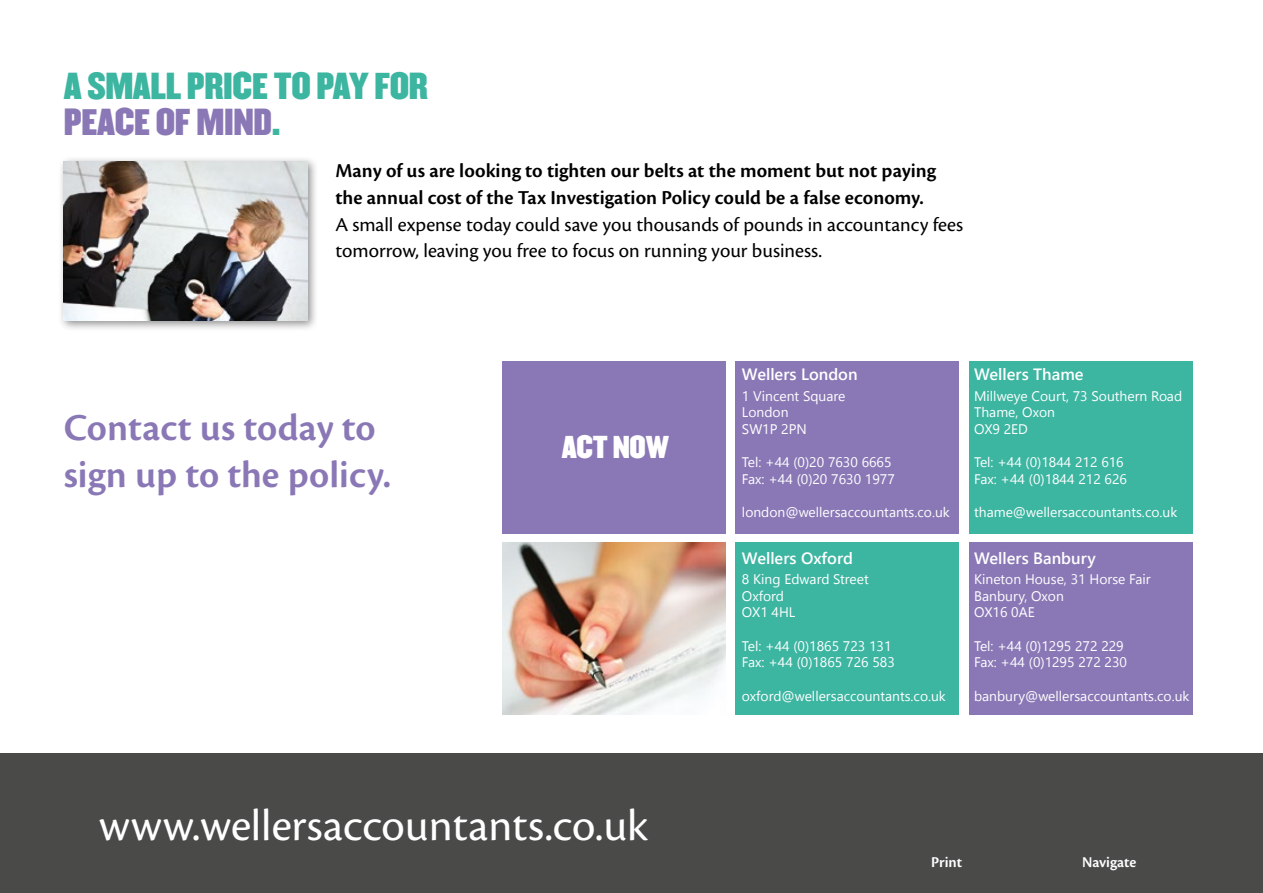
<style>
.page{position:relative;width:1263px;height:893px;background:#fff}
.page>*{position:absolute;margin:0;border:0;box-sizing:border-box;transform-origin:0 0}
.t1{font:46.5px "Cronos Pro";color:#fff}
.subhead{font:600 39.45px/47.4px "Cronos Pro";color:#8a78b6}
.subhead-2{font:33px/36px "Champion HTF Middleweight";letter-spacing:-.01em;color:#3cb5a1}
.subhead-3{font:27.75px "Champion HTF Middleweight";letter-spacing:-.01em;color:#fff}
.text{font:600 20.55px/26.7px "Cronos Pro";color:#000}
.t2{font:600 16.35px "Segoe UI";color:#fff}
.t3{font:600 15.6px "Cronos Pro";color:#fff}
.t4{font:13.8px "Segoe UI";color:#fff}
.s1{color:#8a78b6}
.s2{font-weight:400}
</style>
<div class="page">
<div style="left:58px;top:156px;width:260px;height:176px;background:#000;opacity:.45"></div>
<img style="left:64px;top:161px;width:243px;height:159px">
<div style="left:0;top:754px;width:1263px;height:139px;background:#4a4a49"></div>
<img style="left:502px;top:543px;width:224px;height:172px">
<div style="left:735px;top:361px;width:224px;height:172px;background:#8a78b6"></div>
<div style="left:735px;top:543px;width:224px;height:172px;background:#3cb5a1"></div>
<div style="left:969px;top:361px;width:224px;height:172px;background:#3cb5a1"></div>
<div style="left:969px;top:543px;width:224px;height:172px;background:#8a78b6"></div>
<div style="left:502px;top:361px;width:224px;height:173px;background:#8a78b6"></div>
<p class="subhead-2" style="left:64px;top:70px;width:366px">A SMALL PRICE TO PAY FOR<br><span class="s1">PEACE OF MIND</span>.</p>
<p class="text" style="left:335px;top:158px;width:629px">Many of us are looking to tighten our belts at the moment but not paying the annual cost of the Tax Investigation Policy could be a false economy.<br><span class="s2">A small expense today could save you thousands of pounds in accountancy fees tomorrow, leaving you free to focus on running your business.</span></p>
<p class="subhead" style="left:64px;top:404px;width:329px">Contact us today to sign up to the policy.</p>
<p class="subhead-3" style="left:562px;top:429px;width:109px">ACT NOW</p>
<p class="t1" style="left:99px;top:799px;width:551px">www.wellersaccountants.co.uk</p>
<p class="t2" style="left:742px;top:362px;width:117px">Wellers London</p>
<p class="t4" style="left:742px;top:385px;width:105px">1 Vincent Square</p>
<p class="t4" style="left:742px;top:402px;width:48px">London</p>
<p class="t4" style="left:742px;top:418px;width:66px">SW1P 2PN</p>
<p class="t4" style="left:742px;top:452px;width:151px">Tel: +44 (0)20 7630 6665</p>
<p class="t4" style="left:742px;top:468px;width:154px">Fax: +44 (0)20 7630 1977</p>
<p class="t4" style="left:742px;top:502px;width:209px">london@wellersaccountants.co.uk</p>
<p class="t2" style="left:742px;top:546px;width:112px">Wellers Oxford</p>
<p class="t4" style="left:742px;top:569px;width:128px">8 King Edward Street</p>
<p class="t4" style="left:742px;top:585px;width:44px">Oxford</p>
<p class="t4" style="left:742px;top:602px;width:55px">OX1 4HL</p>
<p class="t4" style="left:742px;top:635px;width:151px">Tel: +44 (0)1865 723 131</p>
<p class="t4" style="left:742px;top:652px;width:154px">Fax: +44 (0)1865 726 583</p>
<p class="t4" style="left:742px;top:685px;width:205px">oxford@wellersaccountants.co.uk</p>
<p class="t2" style="left:974px;top:362px;width:111px">Wellers Thame</p>
<p class="t4" style="left:974px;top:385px;width:209px">Millweye Court, 73 Southern Road</p>
<p class="t4" style="left:974px;top:402px;width:82px">Thame, Oxon</p>
<p class="t4" style="left:974px;top:418px;width:55px">OX9 2ED</p>
<p class="t4" style="left:974px;top:452px;width:151px">Tel: +44 (0)1844 212 616</p>
<p class="t4" style="left:974px;top:468px;width:154px">Fax: +44 (0)1844 212 626</p>
<p class="t4" style="left:974px;top:502px;width:205px">thame@wellersaccountants.co.uk</p>
<p class="t2" style="left:974px;top:546px;width:123px">Wellers Banbury</p>
<p class="t4" style="left:974px;top:569px;width:178px">Kineton House, 31 Horse Fair</p>
<p class="t4" style="left:974px;top:585px;width:91px">Banbury, Oxon</p>
<p class="t4" style="left:974px;top:602px;width:62px">OX16 0AE</p>
<p class="t4" style="left:974px;top:635px;width:151px">Tel: +44 (0)1295 272 229</p>
<p class="t4" style="left:974px;top:652px;width:154px">Fax: +44 (0)1295 272 230</p>
<p class="t4" style="left:974px;top:685px;width:217px">banbury@wellersaccountants.co.uk</p>
<p class="t3" style="left:931px;top:853px;width:33px">Print</p>
<p class="t3" style="left:1082px;top:853px;width:56px">Navigate</p>
</div>
